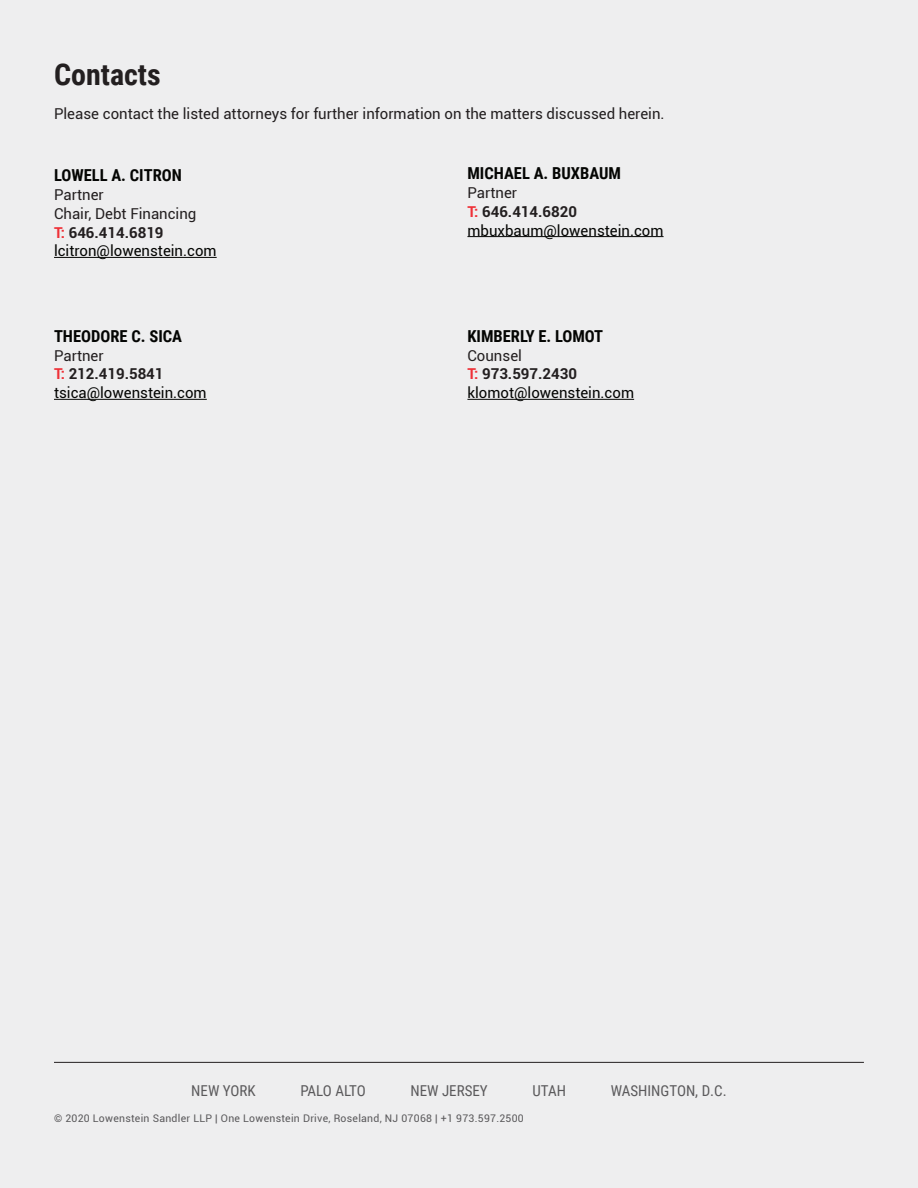
<style>
.page{position:relative;width:918px;height:1188px;background:#eeeeef}
.page>*{position:absolute;margin:0;border:0;box-sizing:border-box;transform-origin:0 0}
.t1{font:700 30px "Roboto Condensed";color:#231f20}
.Body{font:700 16.5px "Roboto Condensed";color:#040503}
.Body-2{font:15px/18.8px "Roboto";color:#231f20}
.Body-3{font:15px "Roboto";color:#040503}
.Body-4{font:700 15px/18.8px "Roboto";color:#231f20}
.t2{font:15px "Roboto Condensed";color:#5a595b}
.t3{font:15px "Roboto Condensed";letter-spacing:-.025em;color:#5a595b}
.t4{font:10.5px "Roboto";letter-spacing:.025em;color:#5a595b}
.s1{font-weight:700;color:#ee3037}
.s2{font-weight:700}
.s3{font-weight:400}
.s4{color:#ee3037}
</style>
<div class="page">
<hr style="left:54px;top:1062px;width:810px;height:1px;background:#231f20">
<hr style="left:54px;top:257px;width:163px;height:1px;background:#040503">
<hr style="left:467px;top:236px;width:197px;height:1px;background:#040503">
<hr style="left:54px;top:399px;width:153px;height:1px;background:#040503">
<hr style="left:467px;top:399px;width:167px;height:1px;background:#040503">
<p class="t1" style="left:54px;top:54px;width:108px">Contacts</p>
<p class="Body-2" style="left:54px;top:103px;width:612px">Please contact the listed attorneys for further information on the matters discussed herein.</p>
<p class="Body" style="left:54px;top:164px;width:129px">LOWELL A. CITRON</p>
<p class="Body-2" style="left:54px;top:185px;width:144px">Partner<br>Chair, Debt Financing<br><span class="s1">T:</span> <span class="s2">646.414.6819</span></p>
<p class="Body-3" style="left:54px;top:240px;width:164px">lcitron@lowenstein.com</p>
<p class="Body" style="left:54px;top:325px;width:130px">THEODORE C. SICA</p>
<p class="Body-4" style="left:54px;top:345px;width:111px"><span class="s3">Partner<br></span><span class="s4">T:</span> 212.419.5841</p>
<p class="Body-3" style="left:54px;top:382px;width:154px">tsica@lowenstein.com</p>
<p class="Body" style="left:467px;top:162px;width:155px">MICHAEL A. BUXBAUM</p>
<p class="Body-4" style="left:467px;top:183px;width:111px"><span class="s3">Partner<br></span><span class="s4">T:</span> 646.414.6820</p>
<p class="Body-3" style="left:467px;top:220px;width:198px">mbuxbaum@lowenstein.com</p>
<p class="Body" style="left:467px;top:325px;width:137px">KIMBERLY E. LOMOT</p>
<p class="Body-4" style="left:467px;top:345px;width:111px"><span class="s3">Counsel<br></span><span class="s4">T:</span> 973.597.2430</p>
<p class="Body-3" style="left:467px;top:382px;width:168px">klomot@lowenstein.com</p>
<p class="t2" style="left:191px;top:1080px;width:66px">NEW YORK</p>
<p class="t3" style="left:300px;top:1080px;width:67px">PALO ALTO</p>
<p class="t2" style="left:410px;top:1080px;width:79px">NEW JERSEY</p>
<p class="t2" style="left:532px;top:1080px;width:35px">UTAH</p>
<p class="t2" style="left:611px;top:1080px;width:117px">WASHINGTON, D.C.</p>
<p class="t4" style="left:54px;top:1111px;width:471px">© 2020 Lowenstein Sandler LLP | One Lowenstein Drive, Roseland, NJ 07068 | +1 973.597.2500</p>
</div>
